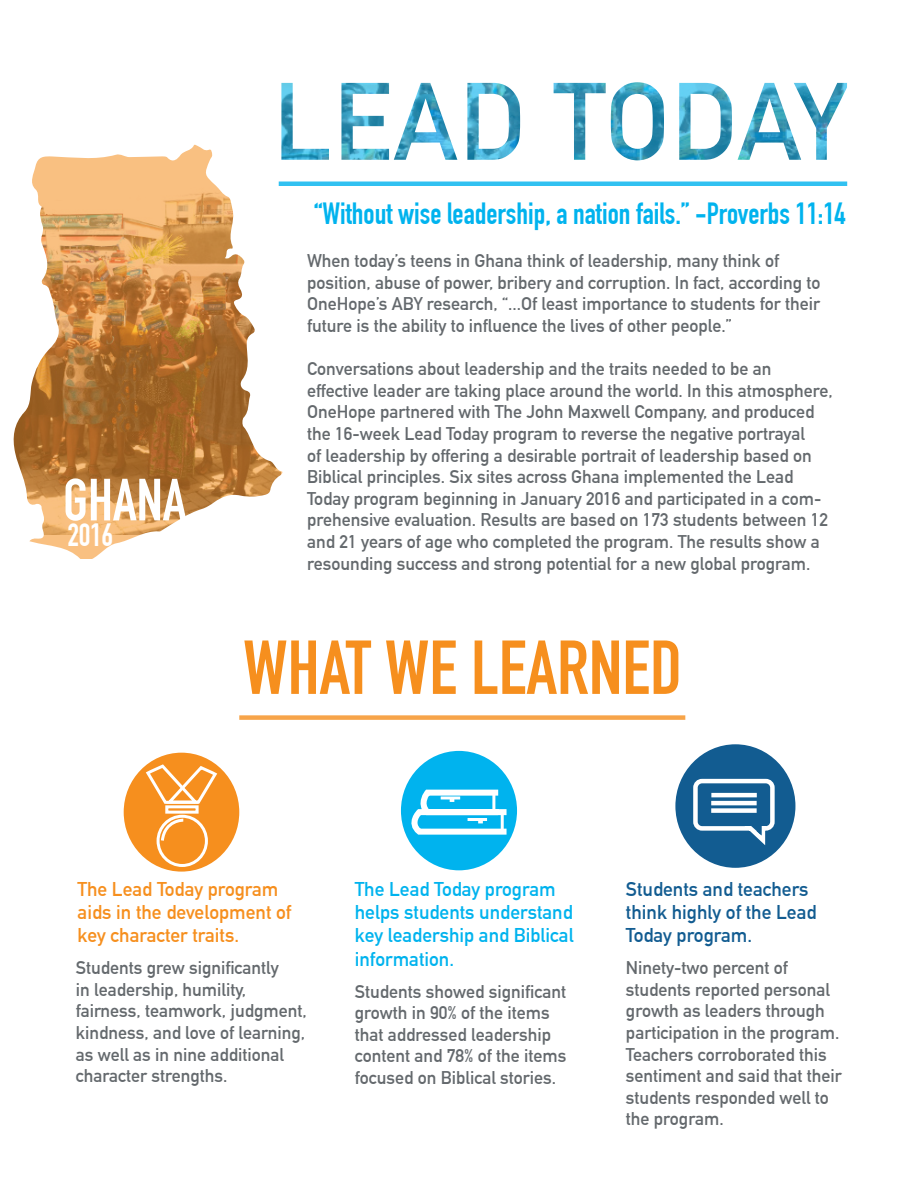
<style>
.page{position:relative;width:918px;height:1188px;background:#fff}
.page>*{position:absolute;margin:0;border:0;box-sizing:border-box;transform-origin:0 0}
.t1{font:700 75px "DIN Condensed";color:#f68f1e}
.t2{font:700 58.5px "DIN Condensed";color:#fff}
.t3{font:700 31.5px "DIN Condensed";color:#fff}
.t4{font:700 30px "DIN Condensed";color:#00b3ee}
.t5{font:700 19.5px/23.4px "DIN Alternate";color:#00b3ee}
.t6{font:700 19.5px/23.4px "DIN Alternate";color:#f68f1e}
.t7{font:700 19.5px/23.4px "DIN Alternate";color:#125c91}
.t8{font:700 18px/21.6px "DIN Alternate";color:#64696d}
</style>
<div class="page">
<svg style="left:13px;top:144px;width:270px;height:415px"></svg>
<div style="left:125px;top:754px;width:113px;height:116px;background:#f68f1e;border-radius:50%"></div>
<div style="left:124px;top:753px;width:115px;height:119px;border:3px solid #f68f1e;border-radius:50%"></div>
<div style="left:402px;top:752px;width:114px;height:117px;background:#00b3ee;border-radius:50%"></div>
<div style="left:401px;top:751px;width:116px;height:119px;border:3px solid #00b3ee;border-radius:50%"></div>
<div style="left:677px;top:746px;width:117px;height:120px;background:#125c91;border-radius:50%"></div>
<div style="left:675px;top:744px;width:120px;height:124px;border:3px solid #125c91;border-radius:50%"></div>
<svg style="left:239px;top:82px;width:609px;height:123px"></svg>
<svg style="left:759px;top:99px;width:21px;height:33px"></svg>
<hr style="left:279px;top:182px;width:568px;height:4px;background:#31c1f1">
<div style="left:239px;top:715px;width:446px;height:5px;background:#f7a449"></div>
<svg style="left:145px;top:763px;width:73px;height:105px"></svg>
<svg style="left:408px;top:787px;width:105px;height:51px"></svg>
<svg style="left:691px;top:778px;width:84px;height:68px"></svg>
<h2 class="t2" style="left:63px;top:479px;width:125px">GHANA</h2>
<h3 class="t3" style="left:67px;top:523px;width:47px">2016</h3>
<h3 class="t4" style="left:314px;top:203px;width:533px">“Without wise leadership, a nation fails.” -Proverbs 11:14</h3>
<p class="t8" style="left:307px;top:250px;width:515px">When today’s teens in Ghana think of leadership, many think of position, abuse of power, bribery and corruption. In fact, according to OneHope’s ABY research, “...Of least importance to students for their future is the ability to influence the lives of other people.”</p>
<p class="t8" style="left:307px;top:358px;width:527px">Conversations about leadership and the traits needed to be an effective leader are taking place around the world. In this atmosphere, OneHope partnered with The John Maxwell Company, and produced the 16-week Lead Today program to reverse the negative portrayal<br>of leadership by offering a desirable portrait of leadership based on Biblical principles. Six sites across Ghana implemented the Lead Today program beginning in January 2016 and participated in a com&shy;prehensive evaluation. Results are based on 173 students between 12 and 21 years of age who completed the program. The results show a resounding success and strong potential for a new global program.</p>
<h1 class="t1" style="left:243px;top:640px;width:440px">WHAT WE LEARNED</h1>
<p class="t6" style="left:78px;top:877px;width:215px">The Lead Today program aids in the development of key character traits.</p>
<p class="t5" style="left:355px;top:877px;width:220px">The Lead Today program helps students understand key leadership and Biblical information.</p>
<p class="t7" style="left:626px;top:877px;width:192px">Students and teachers think highly of the Lead<br>Today program.</p>
<p class="t8" style="left:76px;top:957px;width:233px">Students grew significantly<br>in leadership, humility, fairness, teamwork, judgment, kindness, and love of learning, as well as in nine additional character strengths.</p>
<p class="t8" style="left:626px;top:957px;width:217px">Ninety-two percent of students reported personal growth as leaders through participation in the program.<br>Teachers corroborated this sentiment and said that their students responded well to the program.</p>
<p class="t8" style="left:355px;top:980px;width:213px">Students showed significant growth in 90% of the items that addressed leadership content and 78% of the items focused on Biblical stories.</p>
</div>
